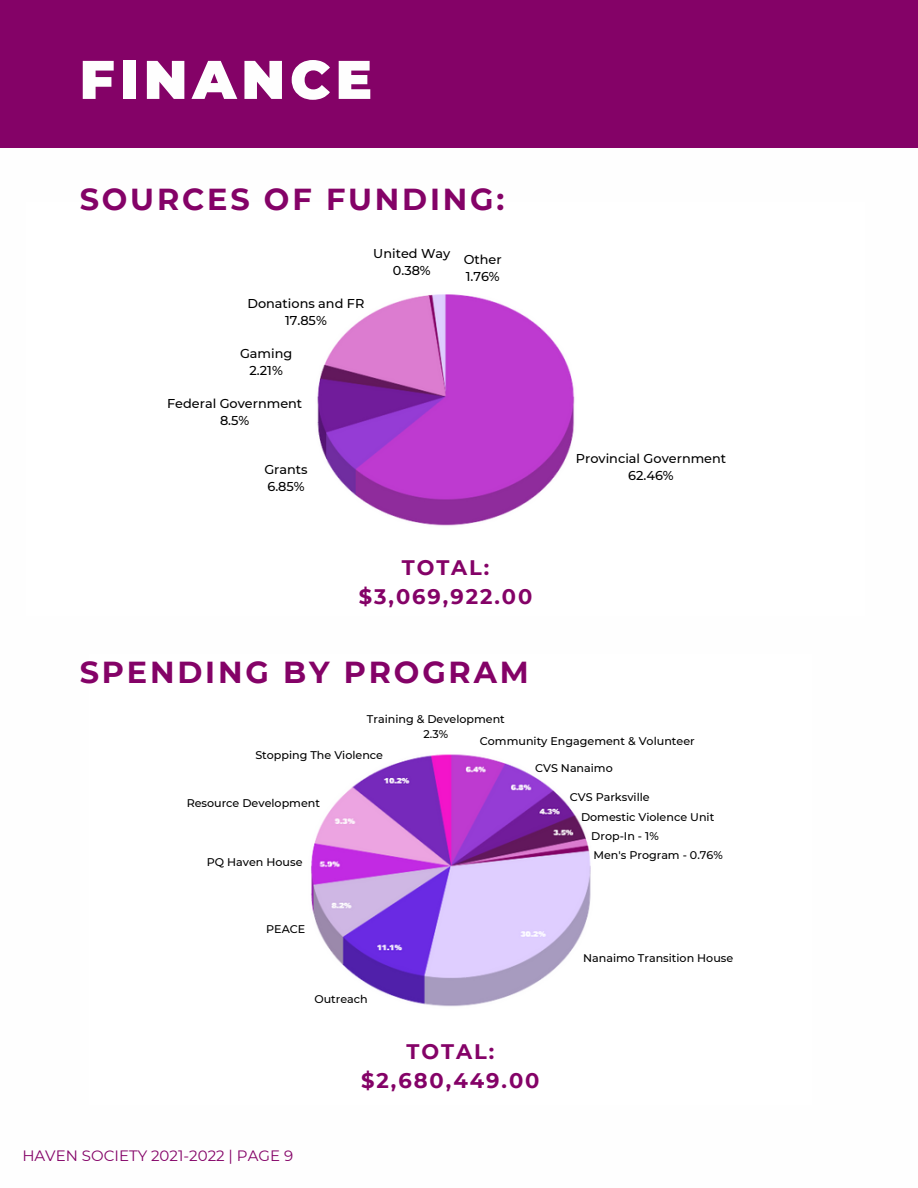
<style>
.page{position:relative;width:918px;height:1188px;background:#fff}
.page>*{position:absolute;margin:0;border:0;box-sizing:border-box;transform-origin:0 0}
.t1{font:900 54.3px "Montserrat";letter-spacing:.095em;color:#fefefe}
.t2{font:700 30.3px "Montserrat";letter-spacing:.095em;color:#840267}
.t3{font:700 21px/29.2px "Montserrat";letter-spacing:.095em;color:#840267;text-align:center}
.t4{font:15px "Montserrat";color:#840267}
.t5{font:500 12.9px/17.1px "Montserrat";color:#000;text-align:center}
.t6{font:500 11.1px/20px "Montserrat";color:#000}
</style>
<div class="page">
<div style="left:0;top:0;width:918px;height:148px;background:#840267"></div>
<img style="left:317px;top:294px;width:258px;height:232px">
<img style="left:311px;top:754px;width:280px;height:253px">
<h1 class="t1" style="left:80px;top:46px;width:294px">FINANCE</h1>
<h2 class="t2" style="left:80px;top:181px;width:426px">SOURCES OF FUNDING:</h2>
<p class="t5" style="left:247px;top:295px;width:118px">Donations and FR<br>17.85%</p>
<p class="t5" style="left:240px;top:345px;width:54px">Gaming<br>2.21%</p>
<p class="t5" style="left:167px;top:395px;width:137px">Federal Government<br>8.5%</p>
<p class="t5" style="left:264px;top:461px;width:45px;text-align:left">Grants<br>6.85%</p>
<p class="t5" style="left:373px;top:245px;width:79px">United Way<br>0.38%</p>
<p class="t5" style="left:464px;top:250px;width:39px;text-align:left">Other<br>1.76%</p>
<h3 class="t3" style="left:359px;top:552px;width:175px">TOTAL: $3,069,922.00</h3>
<h2 class="t2" style="left:80px;top:654px;width:451px">SPENDING BY PROGRAM</h2>
<p class="t5" style="left:576px;top:450px;width:152px">Provincial Government<br>62.46%</p>
<p class="t6" style="left:367px;top:712px;width:139px;line-height:14.9px;text-align:center">Training &amp; Development<br>2.3%</p>
<p class="t6" style="left:480px;top:731px;width:216px">Community Engagement &amp; Volunteer</p>
<p class="t6" style="left:535px;top:758px;width:79px">CVS Nanaimo</p>
<p class="t6" style="left:581px;top:787px;width:135px;text-indent:-11px">CVS Parksville<br>Domestic Violence Unit</p>
<p class="t6" style="left:255px;top:745px;width:129px">Stopping The Violence</p>
<p class="t6" style="left:187px;top:793px;width:135px">Resource Development</p>
<p class="t6" style="left:207px;top:852px;width:97px">PQ Haven House</p>
<p class="t6" style="left:266px;top:919px;width:41px">PEACE</p>
<p class="t6" style="left:314px;top:989px;width:55px">Outreach</p>
<h3 class="t3" style="left:361px;top:1037px;width:180px;line-height:28.8px">TOTAL: $2,680,449.00</h3>
<h3 class="t4" style="left:22px;top:1147px;width:272px">HAVEN SOCIETY 2021-2022 | PAGE 9</h3>
<p class="t6" style="left:591px;top:826px;width:133px;line-height:19.4px">Drop-In - 1%<br>Men's Program - 0.76%</p>
<p class="t6" style="left:583px;top:948px;width:152px">Nanaimo Transition House</p>
</div>
